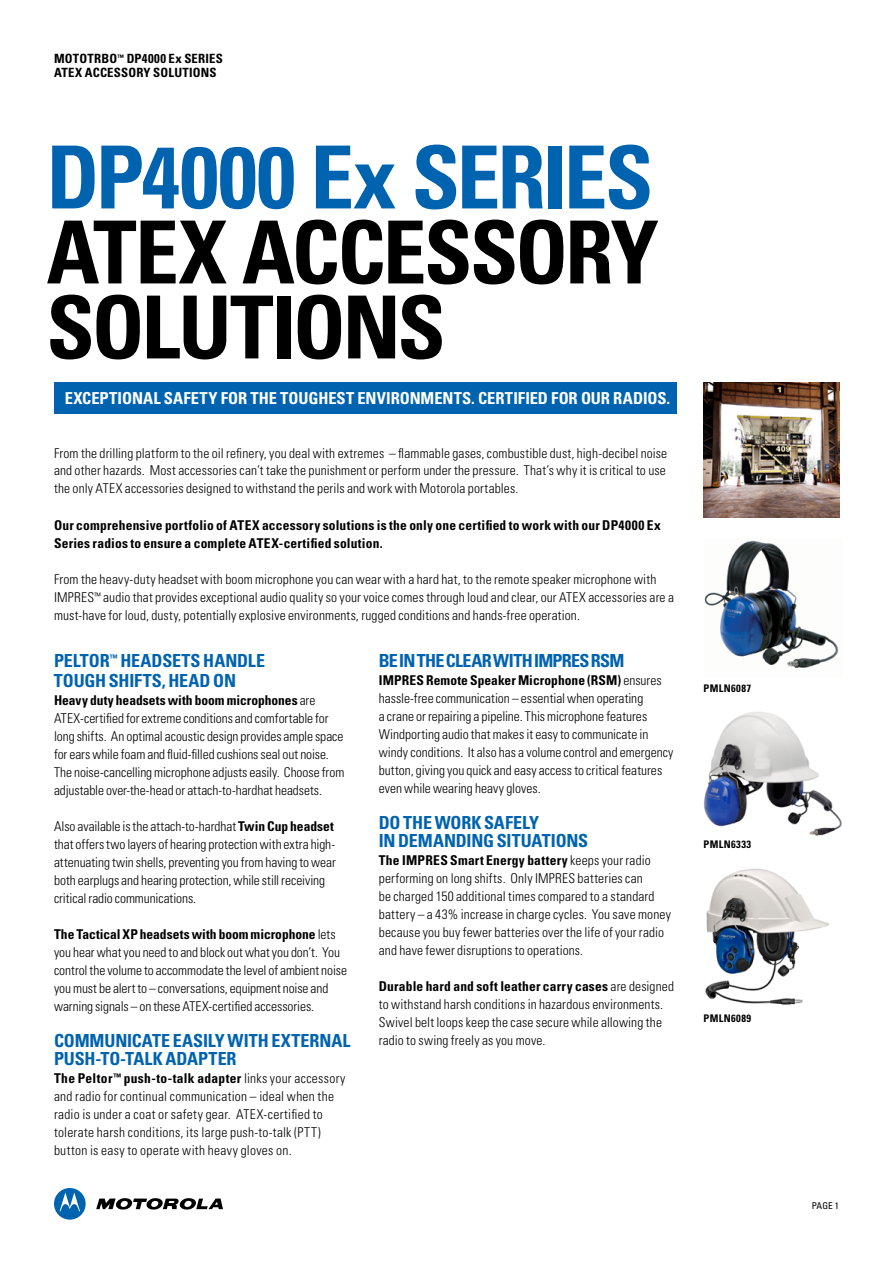
<style>
.page{position:relative;width:893px;height:1263px;background:#fff}
.page>*{position:absolute;margin:0;border:0;box-sizing:border-box;transform-origin:0 0}
.t1{font:700 condensed 87px/75px "Univers LT Std";letter-spacing:-.035em;color:#000}
.t2{font:700 condensed 87px "Univers LT Std";letter-spacing:-.03em;color:#0063b0}
.t3{font:700 condensed 18px/18px "Univers LT Std";letter-spacing:-.01em;color:#0063b0}
.t4{font:700 condensed 18px "Univers LT Std";letter-spacing:-.04em;color:#0063b0}
.t5{font:700 condensed 16.5px "Univers LT Std";letter-spacing:.01em;color:#fff}
.t6{font:300 condensed 13.5px/18px "Univers LT Std";letter-spacing:.005em;color:#000}
.t7{font:700 condensed 13.5px/18px "Univers LT Std";letter-spacing:.015em;color:#000}
.t8{font:700 condensed 12.75px/14.2px "Univers LT Std";letter-spacing:.015em;color:#000}
.t9{font:700 condensed 10.5px "Univers LT Std";letter-spacing:.035em;color:#000}
.t10{font:condensed 9.3px "Univers LT Std";color:#000}
.s1{font-weight:700}
</style>
<div class="page">
<img style="left:704px;top:382px;width:136px;height:135px">
<div style="left:54px;top:382px;width:623px;height:31px;background:#0063b0"></div>
<svg style="left:96px;top:1198px;width:127px;height:12px"></svg>
<div style="left:54px;top:1188px;width:32px;height:31px;background:#0063b0;border-radius:50%"></div>
<svg style="left:60px;top:1192px;width:20px;height:19px"></svg>
<img style="left:704px;top:540px;width:135px;height:128px">
<img style="left:705px;top:869px;width:124px;height:136px">
<img style="left:704px;top:711px;width:138px;height:125px">
<p class="t8" style="left:54px;top:52px;width:170px">MOTOTRBO<sup>™</sup> DP4000 Ex SERIES<br>ATEX ACCESSORY SOLUTIONS</p>
<h1 class="t2" style="left:46px;top:124px;width:608px">DP4000 Ex SERIES</h1>
<h1 class="t1" style="left:46px;top:215px;width:614px">ATEX ACCESSORY<br>SOLUTIONS</h1>
<p class="t5" style="left:65px;top:388px;width:19px">Exceptional</p>
<p class="t5" style="left:164px;top:388px;width:20px">Safety</p>
<p class="t5" style="left:221px;top:388px;width:10px">for</p>
<p class="t5" style="left:251px;top:388px;width:10px">the</p>
<p class="t5" style="left:280px;top:388px;width:19px">Toughest</p>
<p class="t5" style="left:357px;top:388px;width:40px">Environments</p>
<p class="t5" style="left:471px;top:388px;width:25px">. Certified</p>
<p class="t5" style="left:551px;top:388px;width:10px">for</p>
<p class="t5" style="left:581px;top:388px;width:11px">our</p>
<p class="t5" style="left:613px;top:388px;width:20px">Radios</p>
<p class="t5" style="left:667px;top:388px;width:5px">.</p>
<p class="t6" style="left:54px;top:444px;width:615px;text-align:justify">From the drilling platform to the oil refinery, you deal with extremes – flammable gases, combustible dust, high-decibel noise and other hazards. Most accessories can’t take the punishment or perform under the pressure. That’s why it is critical to use the only ATEX accessories designed to withstand the perils and work with Motorola portables.</p>
<p class="t7" style="left:54px;top:516px;width:608px">Our comprehensive portfolio of ATEX accessory solutions is the only one certified to work with our DP4000 Ex<br>Series radios to ensure a complete ATEX-certified solution.</p>
<p class="t6" style="left:54px;top:570px;width:621px">From the heavy-duty headset with boom microphone you can wear with a hard hat, to the remote speaker microphone with<br>IMPRES<sup>™</sup> audio that provides exceptional audio quality so your voice comes through loud and clear, our ATEX accessories are a must-have for loud, dusty, potentially explosive environments, rugged conditions and hands-free operation.</p>
<h2 class="t3" style="left:54px;top:651px;width:213px;line-height:19.5px">PELTOR<sup>™</sup> HEADSETS HANDLE<br>TOUGH SHIFTS, HEAD ON</h2>
<p class="t6" style="left:54px;top:691px;width:292px"><span class="s1">Heavy duty headsets with boom microphones</span> are ATEX-certified for extreme conditions and comfortable for long shifts. An optimal acoustic design provides ample space for ears while foam and fluid-filled cushions seal out noise.<br>The noise-cancelling microphone adjusts easily. Choose from adjustable over-the-head or attach-to-hardhat headsets.</p>
<p class="t6" style="left:54px;top:817px;width:283px">Also available is the attach-to-hardhat <span class="s1">Twin Cup headset </span>that offers two layers of hearing protection with extra high&shy;attenuating twin shells, preventing you from having to wear both earplugs and hearing protection, while still receiving critical radio communications.</p>
<p class="t6" style="left:54px;top:925px;width:295px"><span class="s1">The Tactical XP headsets with boom microphone</span> lets you hear what you need to and block out what you don’t. You control the volume to accommodate the level of ambient noise you must be alert to – conversations, equipment noise and warning signals – on these ATEX-certified accessories.</p>
<h2 class="t3" style="left:54px;top:1031px;width:298px">COMMUNICATE EASILY WITH EXTERNAL<br>PUSH-TO-TALK ADAPTER</h2>
<p class="t6" style="left:54px;top:1069px;width:293px"><span class="s1">The Peltor</span><sup>™</sup> <span class="s1">push-to-talk adapter</span> links your accessory and radio for continual communication – ideal when the radio is under a coat or safety gear. ATEX-certified to tolerate harsh conditions, its large push-to-talk (PTT) button is easy to operate with heavy gloves on.</p>
<h2 class="t4" style="left:379px;top:650px;width:247px">BE IN THE CLEAR WITH IMPRES RSM</h2>
<p class="t6" style="left:379px;top:672px;width:296px"><span class="s1">IMPRES Remote Speaker Microphone (RSM)</span> ensures hassle-free communication – essential when operating<br>a crane or repairing a pipeline. This microphone features Windporting audio that makes it easy to communicate in windy conditions. It also has a volume control and emergency button, giving you quick and easy access to critical features even while wearing heavy gloves.</p>
<h2 class="t3" style="left:379px;top:814px;width:211px">DO THE WORK SAFELY<br>IN DEMANDING SITUATIONS</h2>
<p class="t6" style="left:379px;top:852px;width:294px"><span class="s1">The IMPRES Smart Energy battery</span> keeps your radio performing on long shifts. Only IMPRES batteries can<br>be charged 150 additional times compared to a standard battery – a 43% increase in charge cycles. You save money because you buy fewer batteries over the life of your radio and have fewer disruptions to operations.</p>
<p class="t6" style="left:379px;top:978px;width:297px"><span class="s1">Durable hard and soft leather carry cases</span> are designed to withstand harsh conditions in hazardous environments.<br>Swivel belt loops keep the case secure while allowing the radio to swing freely as you move.</p>
<p class="t9" style="left:704px;top:681px;width:49px">PMLN6087</p>
<p class="t9" style="left:704px;top:837px;width:49px">PMLN6333</p>
<p class="t9" style="left:704px;top:1011px;width:49px">PMLN6089</p>
<p class="t10" style="left:812px;top:1200px;width:29px">PAGE 1</p>
</div>
